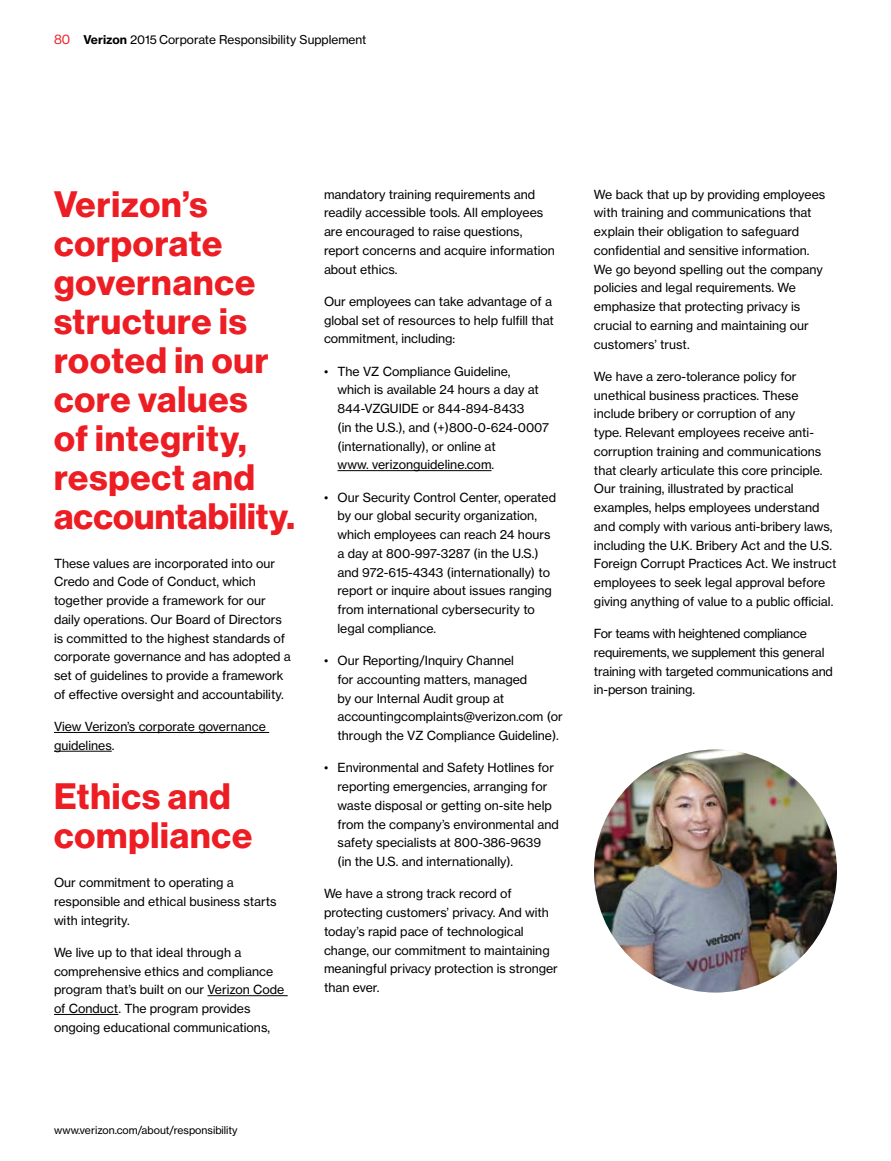
<style>
.page{position:relative;width:891px;height:1161px;background:#fff}
.page>*{position:absolute;margin:0;border:0;box-sizing:border-box;transform-origin:0 0}
.t1{font:36px/39px "N Haas Grotesk DS Std 75 Bd";letter-spacing:.025em;color:#ed1d24}
.t2{font:12.3px/18.8px "N Haas Grotesk TX Std 55 Rg";color:#000}
.t3{font:12.3px/18.8px "N Haas Grotesk TX Std 55 Rg";letter-spacing:-.02em;color:#000}
.t4{font:12px "N Haas Grotesk TX Std 55 Rg";color:#000}
.t5{font:10.5px "N Haas Grotesk TX Std 55 Rg";color:#000}
.s1{font-family:"N Haas Grotesk DS Std 55 Rg";font-size:13.5px;color:#ed1d24}
.s2{font-family:"N Haas Grotesk TX Std 75 Bd"}
</style>
<div class="page">
<hr style="left:338px;top:470px;width:154px;height:1px;background:#000">
<hr style="left:54px;top:732px;width:215px;height:1px;background:#000">
<hr style="left:54px;top:751px;width:58px;height:1px;background:#000">
<hr style="left:207px;top:995px;width:81px;height:1px;background:#000">
<hr style="left:54px;top:1014px;width:64px;height:1px;background:#000">
<img style="left:594px;top:750px;width:243px;height:243px;border-radius:122px">
<p class="t4" style="left:54px;top:32px;width:314px"><span class="s1">80</span> <span class="s2">Verizon</span> 2015 Corporate Responsibility Supplement</p>
<h1 class="t1" style="left:54px;top:185px;width:242px">Verizon’s corporate governance structure is rooted in our core values<br>of integrity, respect and accountability.</h1>
<p class="t2" style="left:54px;top:554px;width:238px">These values are incorporated into our Credo and Code of Conduct, which together provide a framework for our daily operations. Our Board of Directors is committed to the highest standards of corporate governance and has adopted a set of guidelines to provide a framework of effective oversight and accountability.</p>
<p class="t2" style="left:54px;top:717px;width:213px">View Verizon’s corporate governance guidelines.</p>
<h1 class="t1" style="left:54px;top:778px;width:200px">Ethics and compliance</h1>
<p class="t2" style="left:54px;top:873px;width:224px">Our commitment to operating a responsible and ethical business starts with integrity.</p>
<p class="t2" style="left:54px;top:943px;width:232px">We live up to that ideal through a comprehensive ethics and compliance program that’s built on our Verizon Code of Conduct. The program provides ongoing educational communications,</p>
<p class="t2" style="left:324px;top:185px;width:232px">mandatory training requirements and readily accessible tools. All employees are encouraged to raise questions, report concerns and acquire information about ethics.</p>
<p class="t2" style="left:324px;top:292px;width:231px">Our employees can take advantage of a global set of resources to help fulfill that commitment, including:</p>
<p class="t2" style="left:338px;top:362px;width:213px;text-indent:-14px">• The VZ Compliance Guideline,<br>which is available 24 hours a day at<br>844-VZGUIDE or 844-894-8433<br>(in the U.S.), and (+)800-0-624-0007 (internationally), or online at<br>www. verizonguideline.com.</p>
<p class="t2" style="left:338px;top:488px;width:220px;text-indent:-14px">• Our Security Control Center, operated by our global security organization, which employees can reach 24 hours a day at 800-997-3287 (in the U.S.) and 972-615-4343 (internationally) to report or inquire about issues ranging from international cybersecurity to legal compliance.</p>
<p class="t2" style="left:338px;top:651px;width:227px;text-indent:-14px">• Our Reporting/Inquiry Channel<br>for accounting matters, managed<br>by our Internal Audit group at accountingcomplaints@verizon.com (or through the VZ Compliance Guideline).</p>
<p class="t2" style="left:338px;top:758px;width:223px;text-indent:-14px">• Environmental and Safety Hotlines for reporting emergencies, arranging for waste disposal or getting on-site help from the company’s environmental and safety specialists at 800-386-9639<br>(in the U.S. and internationally).</p>
<p class="t2" style="left:324px;top:884px;width:235px">We have a strong track record of protecting customers’ privacy. And with today’s rapid pace of technological change, our commitment to maintaining meaningful privacy protection is stronger than ever.</p>
<p class="t2" style="left:594px;top:185px;width:233px">We back that up by providing employees with training and communications that explain their obligation to safeguard confidential and sensitive information.<br>We go beyond spelling out the company policies and legal requirements. We emphasize that protecting privacy is crucial to earning and maintaining our customers’ trust.</p>
<p class="t2" style="left:594px;top:367px;width:244px">We have a zero-tolerance policy for unethical business practices. These include bribery or corruption of any<br>type. Relevant employees receive anti&shy;corruption training and communications that clearly articulate this core principle.<br>Our training, illustrated by practical examples, helps employees understand and comply with various anti-bribery laws, including the U.K. Bribery Act and the U.S.<br>Foreign Corrupt Practices Act. We instruct employees to seek legal approval before giving anything of value to a public official.</p>
<p class="t3" style="left:594px;top:624px;width:241px">For teams with heightened compliance requirements, we supplement this general training with targeted communications and in-person training.</p>
<p class="t5" style="left:54px;top:1124px;width:185px">www.verizon.com/about/responsibility</p>
</div>
